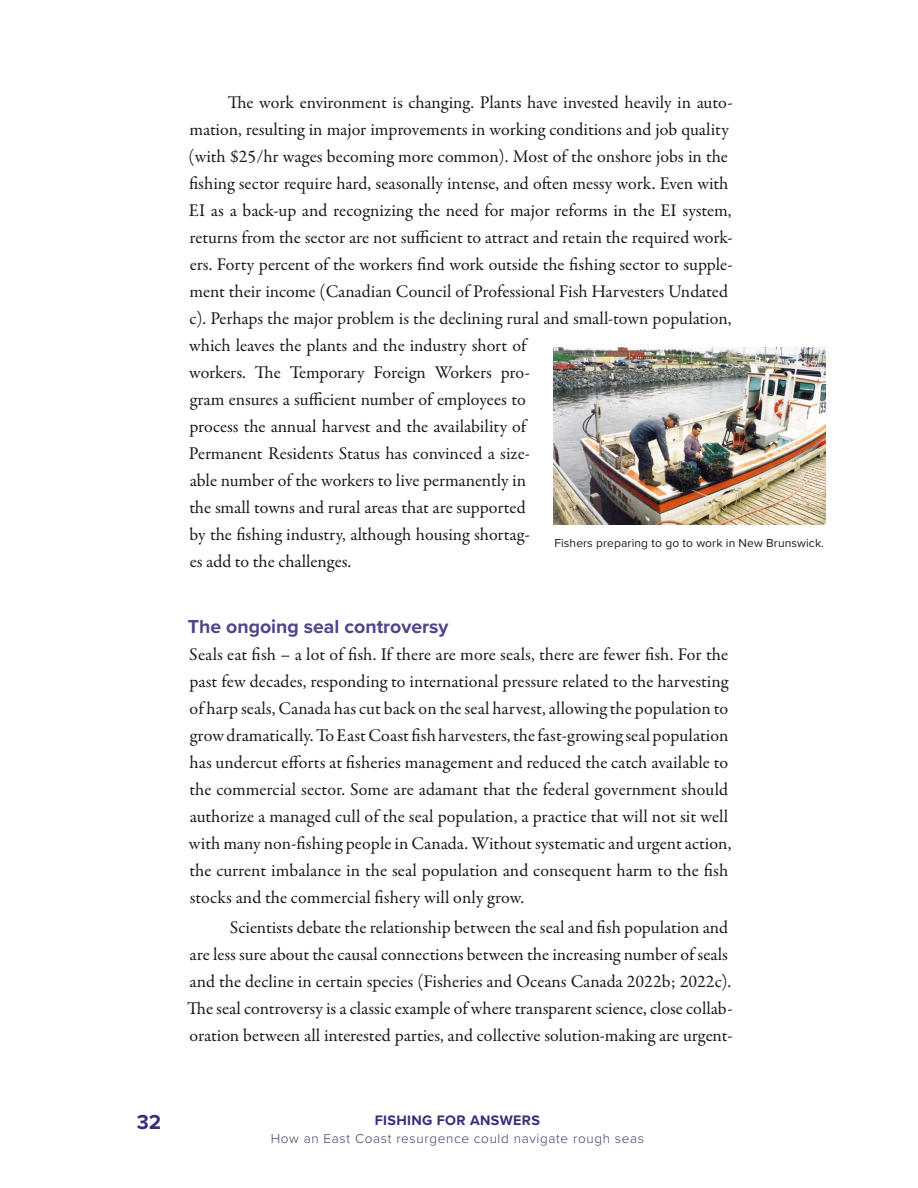
<style>
.page{position:relative;width:918px;height:1188px;background:#fff}
.page>*{position:absolute;margin:0;border:0;box-sizing:border-box;transform-origin:0 0}
.t1{font:700 21px "Proxima Nova";color:#392d7a}
.t2{font:700 19.5px "Proxima Nova";color:#4e4689}
.t3{font:18px/27px "Garamond Premr Pro";color:#191919}
.t4{font:700 14.25px "Proxima Nova";letter-spacing:.025em;color:#392d7a}
.t5{font:300 13.5px "Proxima Nova";letter-spacing:.05em;color:#433d63}
.t6{font:12px "Proxima Nova";letter-spacing:.01em;color:#191919}
</style>
<div class="page">
<img style="left:554px;top:347px;width:271px;height:177px">
<p class="t1" style="left:137px;top:1106px;width:26px">32</p>
<p class="t3" style="left:189px;top:89px;width:545px;text-indent:39px">The work environment is changing. Plants have invested heavily in auto&shy;mation, resulting in major improvements in working conditions and job quality (with $25/hr wages becoming more common). Most of the onshore jobs in the fishing sector require hard, seasonally intense, and often messy work. Even with EI as a back-up and recognizing the need for major reforms in the EI system, returns from the sector are not sufficient to attract and retain the required work&shy;ers. Forty percent of the workers find work outside the fishing sector to supple&shy;ment their income (Canadian Council of Professional Fish Harvesters Undated c). Perhaps the major problem is the declining rural and small-town population, which leaves the plants and the industry short of<br>workers. The Temporary Foreign Workers pro-<br>gram ensures a sufficient number of employees to<br>process the annual harvest and the availability of<br>Permanent Residents Status has convinced a size-<br>able number of the workers to live permanently in<br>the small towns and rural areas that are supported<br>by the fishing industry, although housing shortag-<br>es add to the challenges.</p>
<p class="t6" style="left:554px;top:534px;width:271px">Fishers preparing to go to work in New Brunswick.</p>
<p class="t2" style="left:188px;top:612px;width:262px">The ongoing seal controversy</p>
<p class="t3" style="left:189px;top:641px;width:544px">Seals eat fish – a lot of fish. If there are more seals, there are fewer fish. For the past few decades, responding to international pressure related to the harvesting of harp seals, Canada has cut back on the seal harvest, allowing the population to grow dramatically. To East Coast fish harvesters, the fast-growing seal population has undercut efforts at fisheries management and reduced the catch available to the commercial sector. Some are adamant that the federal government should authorize a managed cull of the seal population, a practice that will not sit well with many non-fishing people in Canada. Without systematic and urgent action, the current imbalance in the seal population and consequent harm to the fish stocks and the commercial fishery will only grow.</p>
<p class="t3" style="left:187px;top:914px;width:547px;text-indent:43px">Scientists debate the relationship between the seal and fish population and are less sure about the causal connections between the increasing number of seals and the decline in certain species (Fisheries and Oceans Canada 2022b; 2022c).<br>The seal controversy is a classic example of where transparent science, close collab&shy;oration between all interested parties, and collective solution-making are urgent-</p>
<p class="t4" style="left:375px;top:1110px;width:167px">FISHING FOR ANSWERS</p>
<p class="t5" style="left:271px;top:1128px;width:375px">How an East Coast resurgence could navigate rough seas</p>
</div>
